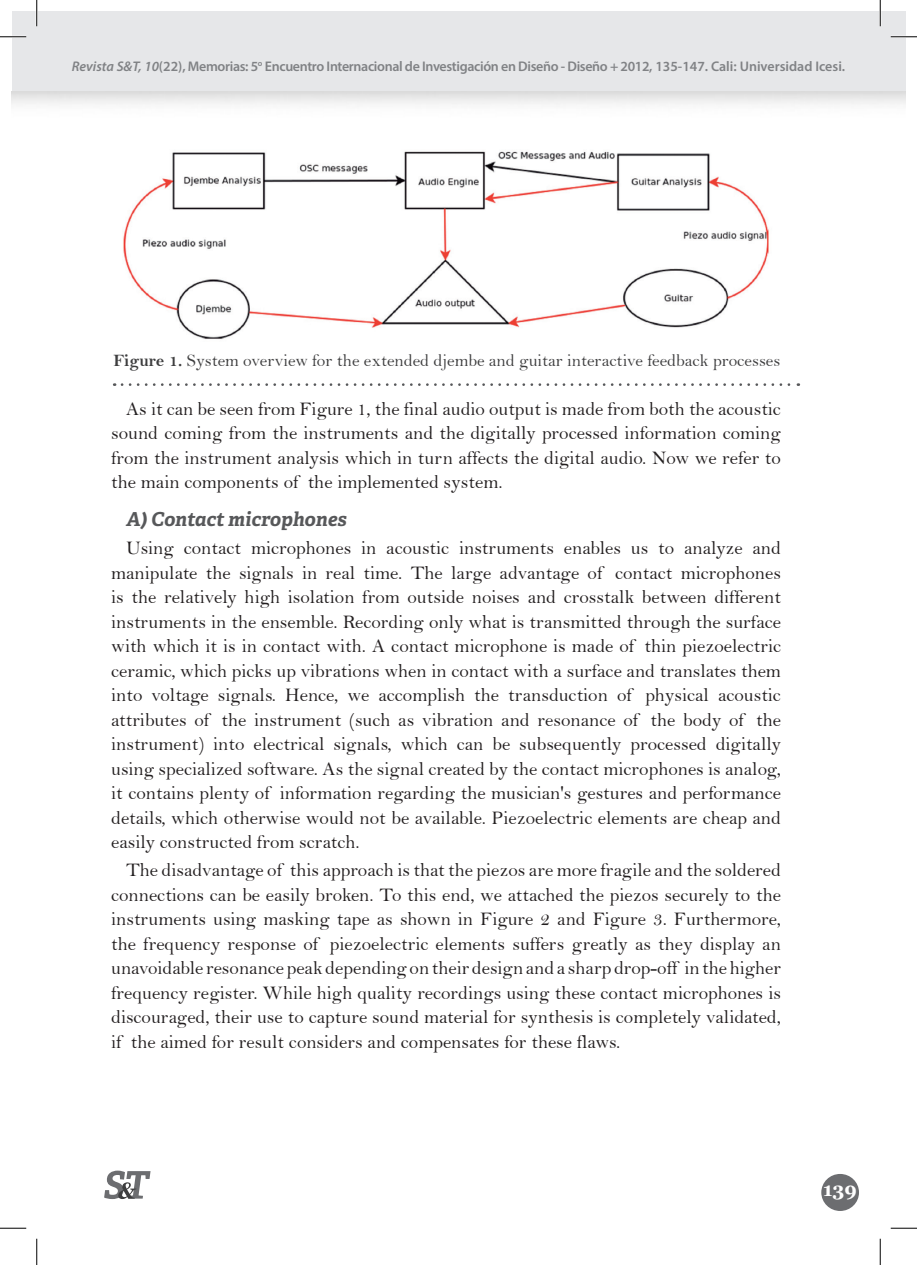
<style>
.page{position:relative;width:917px;height:1265px;background:#fff}
.page>*{position:absolute;margin:0;border:0;box-sizing:border-box;transform-origin:0 0}
.parrafo{font:19.25px/24.5px "Bell";color:#231f20;text-align:justify}
.parrafo-2{font:italic 700 19.25px "Adelle Basic";color:#57585a}
.t1{font:700 19.25px "Georgia";color:#fff}
.pie_de_foto{font:17.5px "Bell";color:#3e3e3f}
.t2{font:600 14px "Myriad Pro";letter-spacing:-.025em;color:#808285}
.s1{font-style:italic}
.s2{font-family:"Bell MT Bold"}
</style>
<div class="page">
<div style="left:12px;top:12px;width:893px;height:81px;background:#e6e7e9"></div>
<svg style="left:104px;top:1170px;width:47px;height:28px"></svg>
<div style="left:821px;top:1173px;width:38px;height:37px;background:#6c6d70;border-radius:50%"></div>
<svg style="left:122px;top:383px;width:677px;height:3px"></svg>
<img style="left:123px;top:151px;width:646px;height:188px">
<hr style="left:0;top:36px;width:26px;height:2px;background:#fff">
<hr style="left:891px;top:36px;width:26px;height:2px;background:#fff">
<hr style="left:36px;top:0;width:2px;height:26px;background:#fff">
<hr style="left:879px;top:0;width:2px;height:26px;background:#fff">
<svg style="left:0;top:36px;width:26px;height:1px"></svg>
<svg style="left:891px;top:36px;width:26px;height:1px"></svg>
<svg style="left:0;top:1227px;width:26px;height:1px"></svg>
<svg style="left:891px;top:1227px;width:26px;height:1px"></svg>
<svg style="left:36px;top:0;width:1px;height:26px"></svg>
<svg style="left:36px;top:1238px;width:1px;height:26px"></svg>
<svg style="left:880px;top:0;width:1px;height:26px"></svg>
<svg style="left:880px;top:1238px;width:1px;height:26px"></svg>
<p class="t2" style="left:72px;top:57px;width:775px"><span class="s1">Revista S&amp;T, 10</span>(22), Memorias: 5<sup>o</sup> Encuentro Internacional de Investigación en Diseño - Diseño + 2012, 135-147. Cali: Universidad Icesi.</p>
<p class="pie_de_foto" style="left:113px;top:350px;width:668px"><span class="s2">Figure 1.</span> System overview for the extended djembe and guitar interactive feedback processes</p>
<p class="parrafo" style="left:111px;top:396px;width:671px;text-indent:15px">As it can be seen from Figure 1, the final audio output is made from both the acoustic sound coming from the instruments and the digitally processed information coming from the instrument analysis which in turn affects the digital audio. Now we refer to the main components of the implemented system.</p>
<p class="parrafo-2" style="left:126px;top:507px;width:222px">A) Contact microphones</p>
<p class="parrafo" style="left:111px;top:535px;width:671px;text-indent:15px">Using contact microphones in acoustic instruments enables us to analyze and manipulate the signals in real time. The large advantage of contact microphones is the relatively high isolation from outside noises and crosstalk between different instruments in the ensemble. Recording only what is transmitted through the surface with which it is in contact with. A contact microphone is made of thin piezoelectric ceramic, which picks up vibrations when in contact with a surface and translates them into voltage signals. Hence, we accomplish the transduction of physical acoustic attributes of the instrument (such as vibration and resonance of the body of the instrument) into electrical signals, which can be subsequently processed digitally using specialized software. As the signal created by the contact microphones is analog, it contains plenty of information regarding the musician's gestures and performance details, which otherwise would not be available. Piezoelectric elements are cheap and easily constructed from scratch.</p>
<p class="parrafo" style="left:111px;top:857px;width:671px;text-indent:15px">The disadvantage of this approach is that the piezos are more fragile and the soldered connections can be easily broken. To this end, we attached the piezos securely to the instruments using masking tape as shown in Figure 2 and Figure 3. Furthermore, the frequency response of piezoelectric elements suffers greatly as they display an unavoidable resonance peak depending on their design and a sharp drop-off in the higher frequency register. While high quality recordings using these contact microphones is discouraged, their use to capture sound material for synthesis is completely validated, if the aimed for result considers and compensates for these flaws.</p>
<p class="t1" style="left:823px;top:1176px;width:35px">139</p>
</div>
